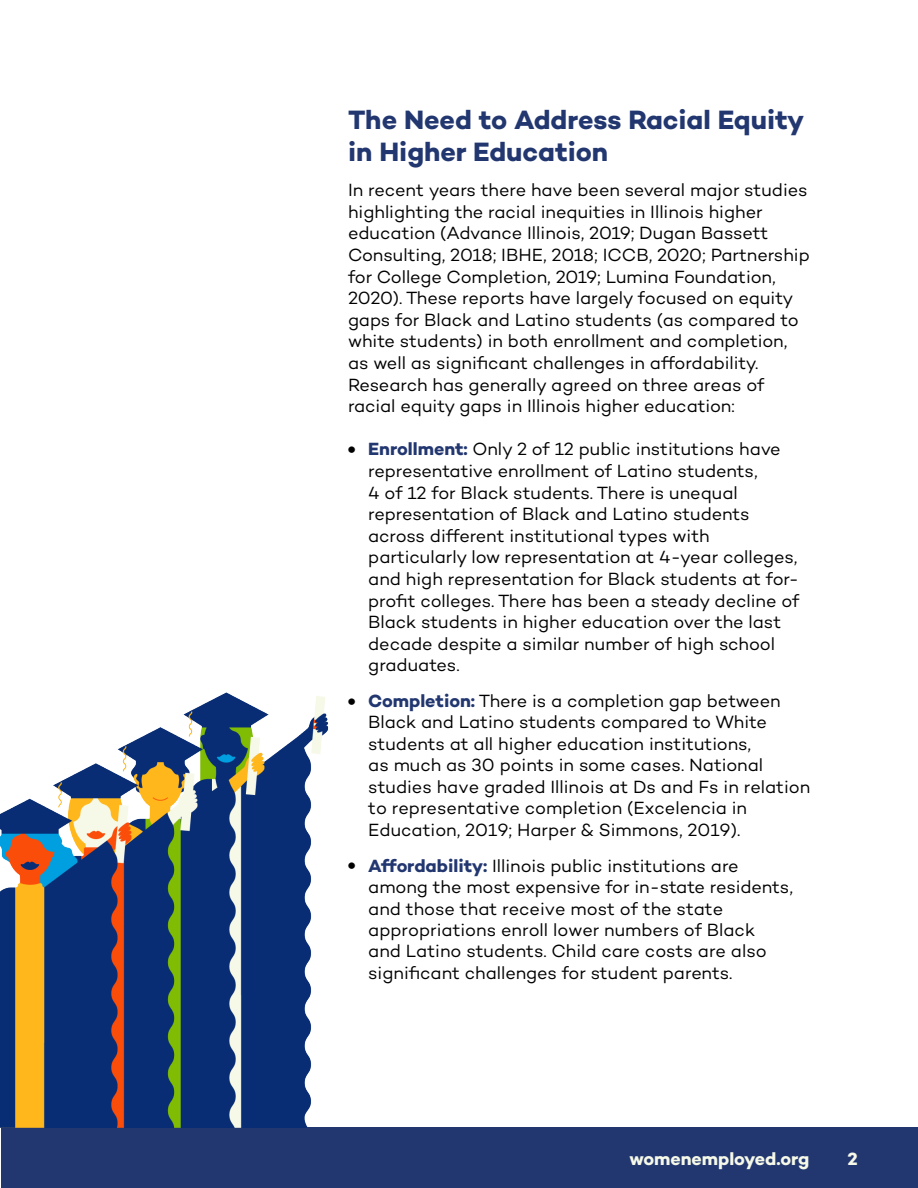
<style>
.page{position:relative;width:918px;height:1188px;background:#fff}
.page>*{position:absolute;margin:0;border:0;box-sizing:border-box;transform-origin:0 0}
.t1{font:700 27px/32.4px "Campton";color:#223770}
.t2{font:18px/21.6px "Campton";color:#000}
.t3{font:700 18px "Campton";letter-spacing:-.01em;color:#f6f9e8}
.s1{font-weight:900}
.s2{font-weight:700;color:#223770}
</style>
<div class="page">
<div style="left:1px;top:1128px;width:917px;height:60px;background:#223770"></div>
<img style="left:0;top:692px;width:330px;height:436px">
<h1 class="t1" style="left:348px;top:103px;width:458px">The Need to Address Racial Equity in Higher Education</h1>
<p class="t2" style="left:348px;top:179px;width:463px">In recent years there have been several major studies highlighting the racial inequities in Illinois higher education (Advance Illinois, 2019; Dugan Bassett Consulting, 2018; IBHE, 2018; ICCB, 2020; Partnership for College Completion, 2019; Lumina Foundation, 2020). These reports have largely focused on equity gaps for Black and Latino students (as compared to white students) in both enrollment and completion, as well as significant challenges in affordability.<br>Research has generally agreed on three areas of racial equity gaps in Illinois higher education:</p>
<p class="t2" style="left:368px;top:438px;width:433px;text-indent:-20px"><span class="s1">•</span> <span class="s2">Enrollment:</span> Only 2 of 12 public institutions have representative enrollment of Latino students,<br>4 of 12 for Black students. There is unequal representation of Black and Latino students across different institutional types with particularly low representation at 4-year colleges, and high representation for Black students at for&shy;profit colleges. There has been a steady decline of Black students in higher education over the last decade despite a similar number of high school graduates.</p>
<p class="t2" style="left:368px;top:690px;width:444px;text-indent:-20px"><span class="s1">•</span> <span class="s2">Completion:</span> There is a completion gap between Black and Latino students compared to White students at all higher education institutions,<br>as much as 30 points in some cases. National studies have graded Illinois at Ds and Fs in relation to representative completion (Excelencia in Education, 2019; Harper &amp; Simmons, 2019).</p>
<p class="t2" style="left:368px;top:854px;width:426px;text-indent:-20px"><span class="s1">•</span> <span class="s2">Affordability:</span> Illinois public institutions are among the most expensive for in-state residents, and those that receive most of the state appropriations enroll lower numbers of Black<br>and Latino students. Child care costs are also significant challenges for student parents.</p>
<p class="t3" style="left:630px;top:1147px;width:181px">womenemployed.org</p>
<p class="t3" style="left:848px;top:1147px;width:12px">2</p>
</div>
